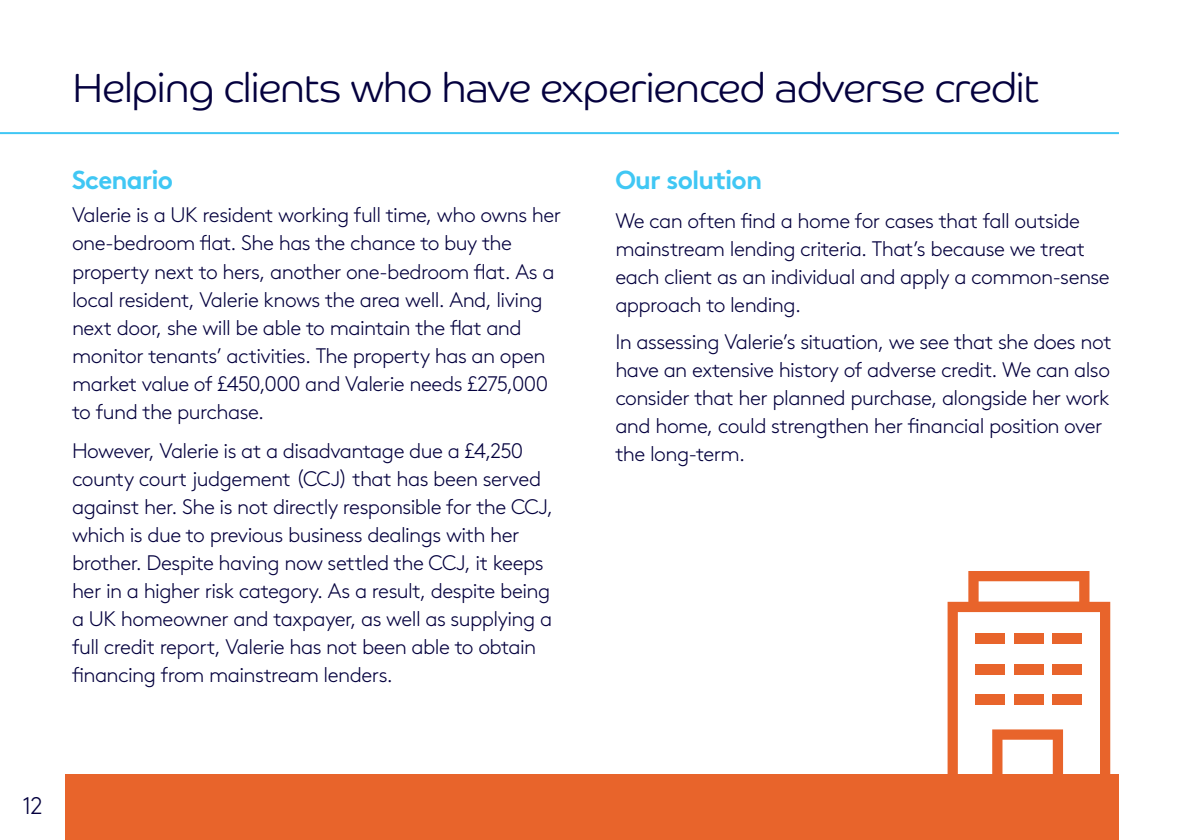
<style>
.page{position:relative;width:1191px;height:840px;background:#fff}
.page>*{position:absolute;margin:0;border:0;box-sizing:border-box;transform-origin:0 0}
.t1{font:300 41px "Co Headline";letter-spacing:-.01em;color:#04003e}
.t2{font:700 26px "Brown";letter-spacing:-.035em;color:#40c7f4}
.t3{font:300 24px "Brown";color:#04003e}
.t4{font:300 21px/28px "Brown";letter-spacing:-.025em;color:#04003e}
</style>
<div class="page">
<div style="left:65px;top:774px;width:1054px;height:65px;background:#e8642b"></div>
<hr style="left:0;top:132px;width:1119px;height:2px;background:#40c7f4">
<svg style="left:947px;top:571px;width:163px;height:203px"></svg>
<div style="left:975px;top:632px;width:30px;height:11px;background:#e8642b"></div>
<div style="left:1052px;top:632px;width:30px;height:11px;background:#e8642b"></div>
<div style="left:975px;top:663px;width:30px;height:10px;background:#e8642b"></div>
<div style="left:1052px;top:663px;width:30px;height:10px;background:#e8642b"></div>
<div style="left:975px;top:694px;width:30px;height:10px;background:#e8642b"></div>
<div style="left:1052px;top:694px;width:30px;height:10px;background:#e8642b"></div>
<div style="left:1014px;top:632px;width:29px;height:11px;background:#e8642b"></div>
<div style="left:1014px;top:663px;width:29px;height:10px;background:#e8642b"></div>
<div style="left:1014px;top:694px;width:29px;height:10px;background:#e8642b"></div>
<h1 class="t1" style="left:73px;top:64px;width:967px">Helping clients who have experienced adverse credit</h1>
<p class="t2" style="left:72px;top:158px;width:103px">Scenario</p>
<p class="t4" style="left:72px;top:199px;width:491px">Valerie is a UK resident working full time, who owns her one-bedroom flat. She has the chance to buy the property next to hers, another one-bedroom flat. As a local resident, Valerie knows the area well. And, living next door, she will be able to maintain the flat and monitor tenants’ activities. The property has an open market value of £450,000 and Valerie needs £275,000 to fund the purchase.</p>
<p class="t4" style="left:72px;top:435px;width:483px">However, Valerie is at a disadvantage due a £4,250 county court judgement (CCJ) that has been served against her. She is not directly responsible for the CCJ, which is due to previous business dealings with her brother. Despite having now settled the CCJ, it keeps her in a higher risk category. As a result, despite being a UK homeowner and taxpayer, as well as supplying a full credit report, Valerie has not been able to obtain financing from mainstream lenders.</p>
<p class="t2" style="left:615px;top:158px;width:148px">Our solution</p>
<p class="t4" style="left:615px;top:205px;width:496px">We can often find a home for cases that fall outside mainstream lending criteria. That’s because we treat each client as an individual and apply a common-sense approach to lending.</p>
<p class="t4" style="left:615px;top:326px;width:498px">In assessing Valerie’s situation, we see that she does not have an extensive history of adverse credit. We can also consider that her planned purchase, alongside her work and home, could strengthen her financial position over the long-term.</p>
<p class="t3" style="left:22px;top:787px;width:22px">12</p>
</div>
